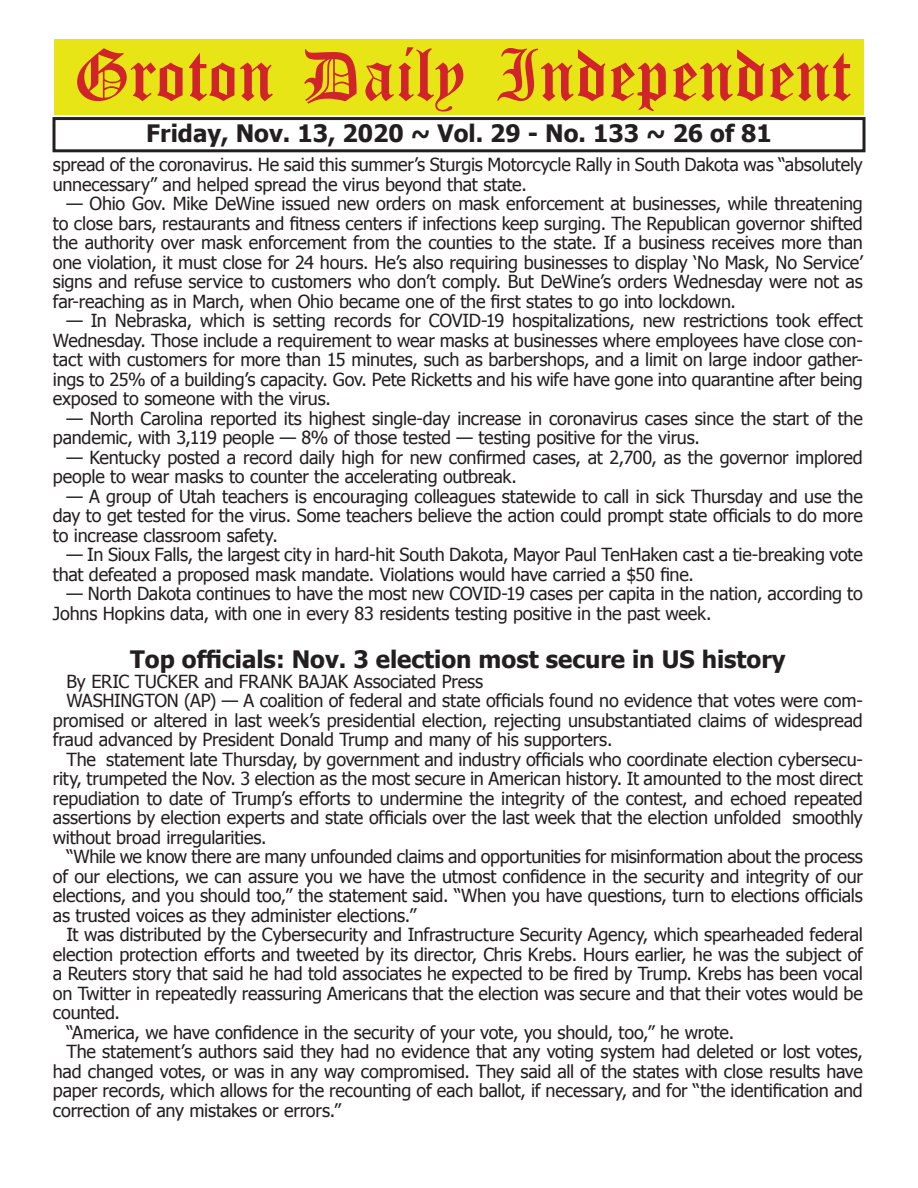
<style>
.page{position:relative;width:918px;height:1188px;background:#fff}
.page>*{position:absolute;margin:0;border:0;box-sizing:border-box;transform-origin:0 0}
.t1{font:54px "Old English Five";color:#d1232a}
.t2{font:700 24px "Tahoma";color:#231f20}
.t3{font:18px/19.5px "Tahoma";letter-spacing:-.01em;color:#231f20}
</style>
<div class="page">
<div style="left:52px;top:117px;width:814px;height:35px;border:3px solid #231f20"></div>
<div style="left:54px;top:40px;width:810px;height:75px;background:#e7e515"></div>
<h1 class="t1" style="left:73px;top:50px;width:779px">Groton Daily Independent</h1>
<h2 class="t2" style="left:146px;top:116px;width:627px">Friday, Nov. 13, 2020 ~ Vol. 29 - No. 133 ~ 26 of 81</h2>
<p class="t3" style="left:53px;top:154px;width:811px">spread of the coronavirus. He said this summer’s Sturgis Motorcycle Rally in South Dakota was “absolutely unnecessary” and helped spread the virus beyond that state.</p>
<p class="t3" style="left:53px;top:193px;width:811px;text-align:justify;text-indent:14px">— Ohio Gov. Mike DeWine issued new orders on mask enforcement at businesses, while threatening to close bars, restaurants and fitness centers if infections keep surging. The Republican governor shifted the authority over mask enforcement from the counties to the state. If a business receives more than one violation, it must close for 24 hours. He’s also requiring businesses to display ‘No Mask, No Service’ signs and refuse service to customers who don’t comply. But DeWine’s orders Wednesday were not as far-reaching as in March, when Ohio became one of the first states to go into lockdown.</p>
<p class="t3" style="left:53px;top:310px;width:812px;text-align:justify;text-indent:14px">— In Nebraska, which is setting records for COVID-19 hospitalizations, new restrictions took effect Wednesday. Those include a requirement to wear masks at businesses where employees have close con&shy;tact with customers for more than 15 minutes, such as barbershops, and a limit on large indoor gather&shy;ings to 25% of a building’s capacity. Gov. Pete Ricketts and his wife have gone into quarantine after being exposed to someone with the virus.</p>
<p class="t3" style="left:53px;top:408px;width:811px;text-indent:14px">— North Carolina reported its highest single-day increase in coronavirus cases since the start of the pandemic, with 3,119 people — 8% of those tested — testing positive for the virus.</p>
<p class="t3" style="left:53px;top:447px;width:812px;text-indent:14px">— Kentucky posted a record daily high for new confirmed cases, at 2,700, as the governor implored people to wear masks to counter the accelerating outbreak.</p>
<p class="t3" style="left:53px;top:486px;width:811px;text-align:justify;text-indent:14px">— A group of Utah teachers is encouraging colleagues statewide to call in sick Thursday and use the day to get tested for the virus. Some teachers believe the action could prompt state officials to do more to increase classroom safety.</p>
<p class="t3" style="left:53px;top:544px;width:811px;text-indent:14px">— In Sioux Falls, the largest city in hard-hit South Dakota, Mayor Paul TenHaken cast a tie-breaking vote that defeated a proposed mask mandate. Violations would have carried a $50 fine.</p>
<p class="t3" style="left:53px;top:583px;width:811px;text-indent:14px">— North Dakota continues to have the most new COVID-19 cases per capita in the nation, according to<br>Johns Hopkins data, with one in every 83 residents testing positive in the past week.</p>
<h2 class="t2" style="left:130px;top:643px;width:657px">Top officials: Nov. 3 election most secure in US history</h2>
<p class="t3" style="left:66px;top:671px;width:418px">By ERIC TUCKER and FRANK BAJAK Associated Press</p>
<p class="t3" style="left:66px;top:690px;width:798px">WASHINGTON (AP) — A coalition of federal and state officials found no evidence that votes were com-</p>
<p class="t3" style="left:53px;top:710px;width:812px">promised or altered in last week’s presidential election, rejecting unsubstantiated claims of widespread</p>
<p class="t3" style="left:53px;top:729px;width:561px">fraud advanced by President Donald Trump and many of his supporters.</p>
<p class="t3" style="left:66px;top:749px;width:798px">The statement late Thursday, by government and industry officials who coordinate election cybersecu-</p>
<p class="t3" style="left:53px;top:768px;width:811px">rity, trumpeted the Nov. 3 election as the most secure in American history. It amounted to the most direct</p>
<p class="t3" style="left:53px;top:788px;width:811px">repudiation to date of Trump’s efforts to undermine the integrity of the contest, and echoed repeated</p>
<p class="t3" style="left:53px;top:807px;width:811px">assertions by election experts and state officials over the last week that the election unfolded smoothly</p>
<p class="t3" style="left:53px;top:827px;width:215px">without broad irregularities.</p>
<p class="t3" style="left:66px;top:846px;width:798px">“While we know there are many unfounded claims and opportunities for misinformation about the process</p>
<p class="t3" style="left:53px;top:866px;width:811px">of our elections, we can assure you we have the utmost confidence in the security and integrity of our</p>
<p class="t3" style="left:53px;top:885px;width:812px">elections, and you should too,” the statement said. “When you have questions, turn to elections officials</p>
<p class="t3" style="left:53px;top:905px;width:365px">as trusted voices as they administer elections.”</p>
<p class="t3" style="left:66px;top:924px;width:798px">It was distributed by the Cybersecurity and Infrastructure Security Agency, which spearheaded federal</p>
<p class="t3" style="left:53px;top:944px;width:811px">election protection efforts and tweeted by its director, Chris Krebs. Hours earlier, he was the subject of</p>
<p class="t3" style="left:53px;top:963px;width:811px">a Reuters story that said he had told associates he expected to be fired by Trump. Krebs has been vocal</p>
<p class="t3" style="left:53px;top:983px;width:812px">on Twitter in repeatedly reassuring Americans that the election was secure and that their votes would be</p>
<p class="t3" style="left:53px;top:1002px;width:69px">counted.</p>
<p class="t3" style="left:66px;top:1022px;width:669px">“America, we have confidence in the security of your vote, you should, too,” he wrote.</p>
<p class="t3" style="left:66px;top:1041px;width:798px">The statement’s authors said they had no evidence that any voting system had deleted or lost votes,</p>
<p class="t3" style="left:53px;top:1061px;width:811px">had changed votes, or was in any way compromised. They said all of the states with close results have</p>
<p class="t3" style="left:53px;top:1080px;width:812px">paper records, which allows for the recounting of each ballot, if necessary, and for “the identification and</p>
<p class="t3" style="left:53px;top:1099px;width:290px">correction of any mistakes or errors.”</p>
</div>
